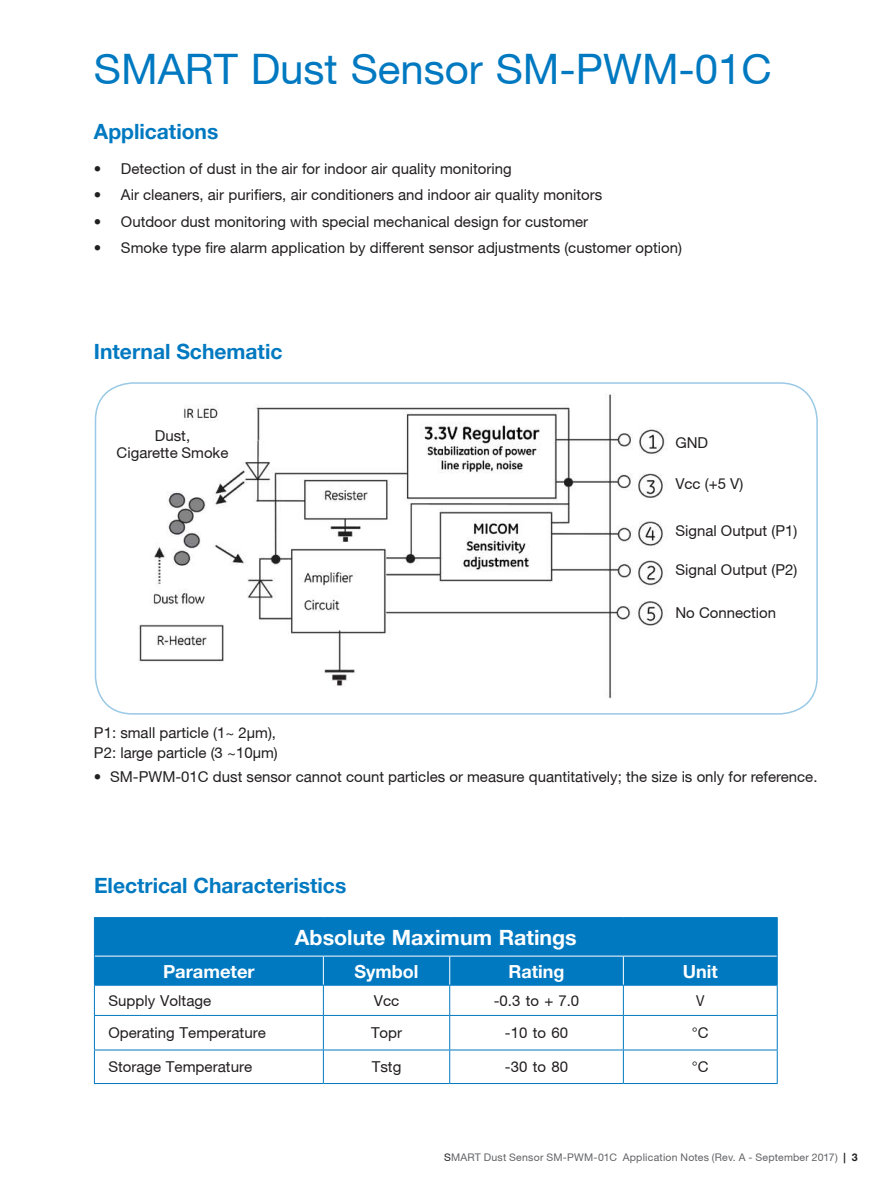
<style>
.page{position:relative;width:891px;height:1188px;background:#fff}
.page>*{position:absolute;margin:0;border:0;box-sizing:border-box;transform-origin:0 0}
.t1{font:42px "Helvetica Neue";color:#0079c1}
.t2{font:700 21px "Helvetica Neue";color:#0079c1}
.t3{font:700 21px "Helvetica Neue";color:#fff}
.t4{font:700 18px "Helvetica Neue";color:#fff}
.t5{font:15px/19.5px "Helvetica Neue";color:#221f1f}
.t6{font:15px "Helvetica Neue";color:#231f20}
.t7{font:15px "Helvetica Neue";color:#231f20;scale:.91 1}
.t8{font:10.5px "Helvetica Neue";letter-spacing:.02em;color:#626366}
.s1{color:#221f1f}
.s2{font-weight:700;color:#221f1f}
</style>
<div class="page">
<img style="left:103px;top:387px;width:714px;height:320px">
<div style="left:95px;top:382px;width:723px;height:333px;border:2px solid #99c9e6;border-radius:37px"></div>
<div style="left:95px;top:918px;width:682px;height:67px;background:#0079c1"></div>
<hr style="left:95px;top:956px;width:228px;height:1px;background:#fff">
<hr style="left:323px;top:956px;width:127px;height:1px;background:#fff">
<hr style="left:450px;top:956px;width:173px;height:1px;background:#fff">
<hr style="left:623px;top:956px;width:154px;height:1px;background:#fff">
<hr style="left:94px;top:985px;width:229px;height:1px;background:#0079c1">
<hr style="left:323px;top:985px;width:127px;height:1px;background:#0079c1">
<svg style="left:323px;top:956px;width:1px;height:59px"></svg>
<hr style="left:450px;top:985px;width:173px;height:1px;background:#0079c1">
<svg style="left:449px;top:956px;width:1px;height:59px"></svg>
<hr style="left:623px;top:985px;width:155px;height:1px;background:#0079c1">
<svg style="left:623px;top:956px;width:1px;height:59px"></svg>
<hr style="left:94px;top:1015px;width:229px;height:1px;background:#0079c1">
<hr style="left:323px;top:1015px;width:127px;height:1px;background:#0079c1">
<hr style="left:323px;top:1016px;width:1px;height:34px;background:#0079c1">
<hr style="left:450px;top:1015px;width:173px;height:1px;background:#0079c1">
<hr style="left:449px;top:1016px;width:1px;height:34px;background:#0079c1">
<hr style="left:623px;top:1015px;width:155px;height:1px;background:#0079c1">
<hr style="left:623px;top:1016px;width:1px;height:34px;background:#0079c1">
<hr style="left:94px;top:1050px;width:229px;height:1px;background:#0079c1">
<hr style="left:323px;top:1050px;width:127px;height:1px;background:#0079c1">
<hr style="left:323px;top:1050px;width:1px;height:33px;background:#0079c1">
<hr style="left:450px;top:1050px;width:173px;height:1px;background:#0079c1">
<hr style="left:449px;top:1050px;width:1px;height:33px;background:#0079c1">
<hr style="left:623px;top:1050px;width:155px;height:1px;background:#0079c1">
<hr style="left:623px;top:1050px;width:1px;height:33px;background:#0079c1">
<hr style="left:94px;top:917px;width:229px;height:1px;background:#0079c1">
<hr style="left:94px;top:918px;width:1px;height:38px;background:#0079c1">
<hr style="left:323px;top:917px;width:127px;height:1px;background:#0079c1">
<hr style="left:450px;top:917px;width:173px;height:1px;background:#0079c1">
<hr style="left:623px;top:917px;width:155px;height:1px;background:#0079c1">
<hr style="left:777px;top:918px;width:1px;height:38px;background:#0079c1">
<svg style="left:94px;top:956px;width:1px;height:59px"></svg>
<svg style="left:777px;top:956px;width:1px;height:59px"></svg>
<hr style="left:94px;top:1016px;width:1px;height:34px;background:#0079c1">
<hr style="left:777px;top:1016px;width:1px;height:34px;background:#0079c1">
<hr style="left:94px;top:1050px;width:1px;height:33px;background:#0079c1">
<hr style="left:777px;top:1050px;width:1px;height:33px;background:#0079c1">
<hr style="left:94px;top:1083px;width:229px;height:1px;background:#0079c1">
<hr style="left:323px;top:1083px;width:127px;height:1px;background:#0079c1">
<hr style="left:450px;top:1083px;width:173px;height:1px;background:#0079c1">
<hr style="left:623px;top:1083px;width:155px;height:1px;background:#0079c1">
<h1 class="t1" style="left:94px;top:54px;width:680px">SMART Dust Sensor SM-PWM-01C</h1>
<h2 class="t2" style="left:94px;top:122px;width:126px">Applications</h2>
<p class="t5" style="left:94px;top:160px;width:419px">• Detection of dust in the air for indoor air quality monitoring</p>
<p class="t5" style="left:94px;top:187px;width:510px">• Air cleaners, air puri昀椀ers, air conditioners and indoor air quality monitors</p>
<p class="t5" style="left:94px;top:213px;width:496px">• Outdoor dust monitoring with special mechanical design for customer</p>
<p class="t5" style="left:94px;top:239px;width:589px">• Smoke type 昀椀re alarm application by different sensor adjustments (customer option)</p>
<h2 class="t2" style="left:94px;top:342px;width:190px">Internal Schematic</h2>
<p class="t5" style="left:117px;top:428px;width:113px;line-height:17.1px;text-align:center">Dust,<br>Cigarette Smoke</p>
<p class="t5" style="left:675px;top:435px;width:34px">GND</p>
<p class="t5" style="left:675px;top:475px;width:69px">Vcc (+5 V)</p>
<p class="t5" style="left:675px;top:522px;width:123px">Signal Output (P1)</p>
<p class="t5" style="left:675px;top:562px;width:123px">Signal Output (P2)</p>
<p class="t5" style="left:675px;top:605px;width:102px">No Connection</p>
<p class="t5" style="left:94px;top:725px;width:185px">P1: small particle (1~ 2µm),<br>P2: large particle (3 ~10µm)</p>
<p class="t5" style="left:94px;top:768px;width:725px">• SM-PWM-01C dust sensor cannot count particles or measure quantitatively; the size is only for reference.</p>
<h2 class="t2" style="left:94px;top:876px;width:254px">Electrical Characteristics</h2>
<h2 class="t3" style="left:295px;top:929px;width:283px">Absolute Maximum Ratings</h2>
<p class="t4" style="left:163px;top:964px;width:93px">Parameter</p>
<p class="t4" style="left:355px;top:964px;width:65px">Symbol</p>
<p class="t4" style="left:509px;top:964px;width:57px">Rating</p>
<p class="t4" style="left:683px;top:964px;width:36px">Unit</p>
<p class="t6" style="left:109px;top:995px;width:104px">Supply Voltage</p>
<p class="t6" style="left:374px;top:995px;width:27px">Vcc</p>
<p class="t6" style="left:494px;top:995px;width:87px">-0.3 to + 7.0</p>
<p class="t7" style="left:696px;top:995px;width:11px">V</p>
<p class="t6" style="left:109px;top:1027px;width:159px">Operating Temperature</p>
<p class="t6" style="left:371px;top:1027px;width:33px">Topr</p>
<p class="t6" style="left:505px;top:1027px;width:65px">-10 to 60</p>
<p class="t6" style="left:692px;top:1027px;width:18px">°C</p>
<p class="t6" style="left:109px;top:1061px;width:145px">Storage Temperature</p>
<p class="t6" style="left:372px;top:1061px;width:31px">Tstg</p>
<p class="t6" style="left:505px;top:1061px;width:65px">-30 to 80</p>
<p class="t6" style="left:692px;top:1061px;width:18px">°C</p>
<p class="t8" style="left:444px;top:1154px;width:415px"><span class="s1">S</span>MART Dust Sensor SM-PWM-01C Application Notes (Rev. A - September 2017) <span class="s2">| 3</span></p>
</div>
